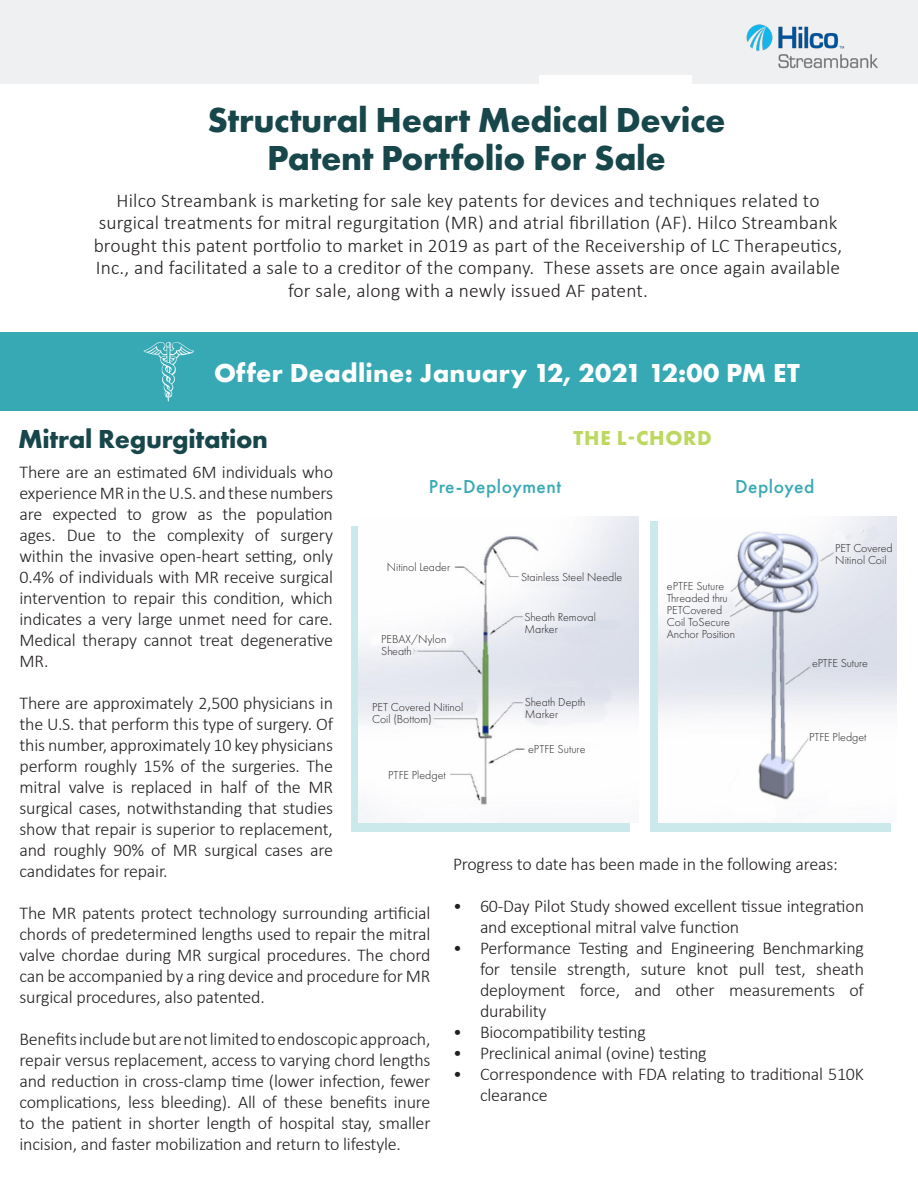
<style>
.page{position:relative;width:918px;height:1188px;background:#fff}
.page>*{position:absolute;margin:0;border:0;box-sizing:border-box;transform-origin:0 0}
.Body_Text{font:700 36px "Futura PT";letter-spacing:-.01em;color:#17464b}
.Body_Text-2{font:700 27px "Futura PT";letter-spacing:.01em;color:#fff}
.Body_Text-3{font:700 27px "Futura PT";letter-spacing:-.01em;color:#17464b}
.Page_Section_Header{font:700 21px "Futura PT";letter-spacing:.035em;color:#bdd85f}
.Body_Text-4{font:300 19.5px/22.5px "Calibri";letter-spacing:.01em;color:#231f20;text-align:center}
.Page_Section_Header-2{font:500 19.5px "Futura PT";letter-spacing:.025em;color:#37a9b4}
.Body_Text-5{font:300 18px/21px "Calibri";letter-spacing:-.01em;color:#231f20;text-align:justify}
.Body_Text-6{font:300 12px/12px "Futura PT";color:#231f20}
</style>
<div class="page">
<div style="left:0;top:0;width:918px;height:84px;background:#eff0f1"></div>
<img style="left:746px;top:24px;width:132px;height:45px">
<div style="left:650px;top:522px;width:241px;height:310px;background:#cbe8eb"></div>
<svg style="left:351px;top:526px;width:279px;height:306px;background:#cfe9ec"></svg>
<img style="left:539px;top:76px;width:153px;height:8px">
<div style="left:0;top:333px;width:918px;height:78px;background:#37a9b4"></div>
<img style="left:144px;top:341px;width:50px;height:61px">
<img style="left:359px;top:516px;width:280px;height:306px">
<img style="left:658px;top:516px;width:238px;height:306px">
<p class="Body_Text" style="left:207px;top:97px;width:520px">Structural Heart Medical Device</p>
<p class="Body_Text" style="left:267px;top:135px;width:400px">Patent Portfolio For Sale</p>
<p class="Body_Text-4" style="left:94px;top:189px;width:750px">Hilco Streambank is marketing for sale key patents for devices and techniques related to surgical treatments for mitral regurgitation (MR) and atrial fibrillation (AF). Hilco Streambank brought this patent portfolio to market in 2019 as part of the Receivership of LC Therapeutics, Inc., and facilitated a sale to a creditor of the company. These assets are once again available for sale, along with a newly issued AF patent.</p>
<p class="Body_Text-2" style="left:214px;top:356px;width:587px">Offer Deadline: January 12, 2021 12:00 PM ET</p>
<p class="Body_Text-3" style="left:18px;top:421px;width:252px">Mitral Regurgitation</p>
<p class="Page_Section_Header" style="left:574px;top:424px;width:140px">THE L-CHORD</p>
<p class="Body_Text-5" style="left:20px;top:462px;width:315px">There are an estimated 6M individuals who experience MR in the U.S. and these numbers are expected to grow as the population ages. Due to the complexity of surgery within the invasive open-heart setting, only 0.4% of individuals with MR receive surgical intervention to repair this condition, which indicates a very large unmet need for care.<br>Medical therapy cannot treat degenerative MR.</p>
<p class="Body_Text-5" style="left:20px;top:693px;width:315px">There are approximately 2,500 physicians in the U.S. that perform this type of surgery. Of this number, approximately 10 key physicians perform roughly 15% of the surgeries. The mitral valve is replaced in half of the MR surgical cases, notwithstanding that studies show that repair is superior to replacement, and roughly 90% of MR surgical cases are candidates for repair.</p>
<p class="Body_Text-5" style="left:20px;top:903px;width:413px">The MR patents protect technology surrounding artificial chords of predetermined lengths used to repair the mitral valve chordae during MR surgical procedures. The chord can be accompanied by a ring device and procedure for MR surgical procedures, also patented.</p>
<p class="Body_Text-5" style="left:20px;top:1029px;width:413px">Benefits include but are not limited to endoscopic approach, repair versus replacement, access to varying chord lengths and reduction in cross-clamp time (lower infection, fewer complications, less bleeding). All of these benefits inure to the patient in shorter length of hospital stay, smaller incision, and faster mobilization and return to lifestyle.</p>
<p class="Page_Section_Header-2" style="left:429px;top:475px;width:134px">Pre-Deployment</p>
<p class="Page_Section_Header-2" style="left:735px;top:475px;width:81px">Deployed</p>
<p class="Body_Text-6" style="left:835px;top:542px;width:59px">PET Covered<br>Nitinol Coil</p>
<p class="Body_Text-6" style="left:387px;top:561px;width:65px">Nitinol Leader</p>
<p class="Body_Text-6" style="left:521px;top:571px;width:103px">Stainless Steel Needle</p>
<p class="Body_Text-6" style="left:667px;top:580px;width:70px">ePTFE Suture<br>Threaded thru<br>PETCovered<br>Coil ToSecure<br>Anchor Position</p>
<p class="Body_Text-6" style="left:524px;top:611px;width:73px">Sheath Removal<br>Marker</p>
<p class="Body_Text-6" style="left:381px;top:633px;width:67px">PEBAX/Nylon<br>Sheath</p>
<p class="Body_Text-6" style="left:812px;top:657px;width:58px">ePTFE Suture</p>
<p class="Body_Text-6" style="left:525px;top:696px;width:62px">Sheath Depth<br>Marker</p>
<p class="Body_Text-6" style="left:528px;top:743px;width:59px">ePTFE Suture</p>
<p class="Body_Text-6" style="left:372px;top:701px;width:93px">PET Covered Nitinol<br>Coil (Bottom)</p>
<p class="Body_Text-6" style="left:809px;top:731px;width:59px">PTFE Pledget</p>
<p class="Body_Text-6" style="left:388px;top:769px;width:59px">PTFE Pledget</p>
<p class="Body_Text-5" style="left:453px;top:853px;width:387px">Progress to date has been made in the following areas:</p>
<p class="Body_Text-5" style="left:480px;top:895px;width:386px;text-indent:-27px">• 60-Day Pilot Study showed excellent tissue integration and exceptional mitral valve function</p>
<p class="Body_Text-5" style="left:480px;top:937px;width:386px;text-indent:-27px">• Performance Testing and Engineering Benchmarking for tensile strength, suture knot pull test, sheath deployment force, and other measurements of durability</p>
<p class="Body_Text-5" style="left:453px;top:1021px;width:194px">• Biocompatibility testing</p>
<p class="Body_Text-5" style="left:453px;top:1042px;width:255px">• Preclinical animal (ovine) testing</p>
<p class="Body_Text-5" style="left:480px;top:1063px;width:386px;text-indent:-27px">• Correspondence with FDA relating to traditional 510K clearance</p>
</div>
